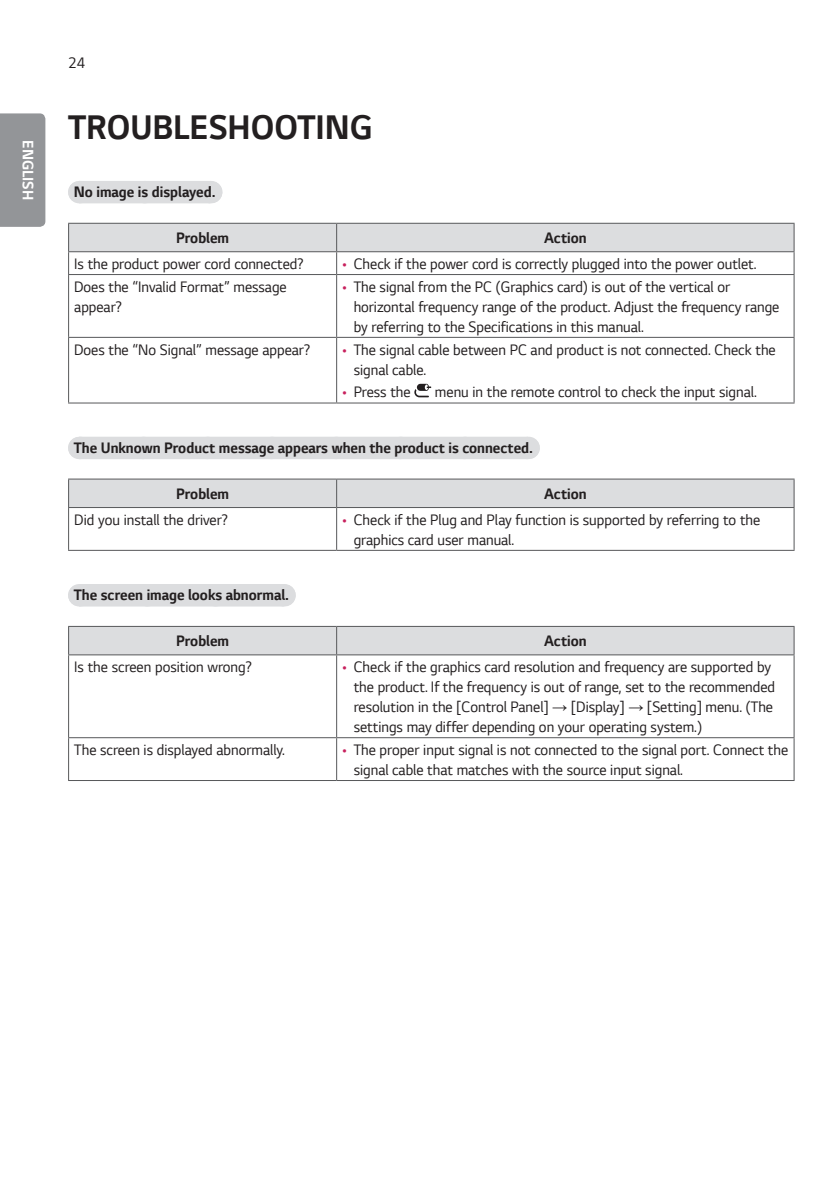
<style>
.page{position:relative;width:840px;height:1191px;background:#fff}
.page>*{position:absolute;margin:0;border:0;box-sizing:border-box;transform-origin:0 0}
.Title1{font:700 36px "LG Smart";color:#231f20;scale:.95 1}
.Body{font:16px/20px "LG Smart";color:#231f20;scale:.95 1}
.Gray_Title{font:700 16px "LG Smart";color:#231f20;scale:.95 1}
.Body_Bold_Center{font:700 16px "LG Smart";color:#231f20;scale:.95 1}
.t1{font:700 16px "LG Smart";color:#fff;scale:.95 1}
.s1{color:#c8205d}
.s2{font-family:"Arial"}
</style>
<div class="page">
<div style="left:0;top:113px;width:45px;height:114px;background:#939598"></div>
<div style="left:79px;top:181px;width:131px;height:22px;background:#dcdddf"></div>
<svg style="left:210px;top:181px;width:1px;height:22px"></svg>
<div style="left:79px;top:437px;width:448px;height:22px;background:#dcdddf"></div>
<svg style="left:527px;top:437px;width:1px;height:22px"></svg>
<div style="left:79px;top:584px;width:204px;height:22px;background:#dcdddf"></div>
<svg style="left:283px;top:584px;width:1px;height:22px"></svg>
<hr style="left:68px;top:274px;width:268px;height:1px;background:#57585a">
<hr style="left:68px;top:275px;width:1px;height:62px;background:#57585a">
<hr style="left:336px;top:274px;width:458px;height:1px;background:#57585a">
<hr style="left:336px;top:275px;width:1px;height:62px;background:#57585a">
<hr style="left:793px;top:275px;width:1px;height:62px;background:#57585a">
<hr style="left:68px;top:337px;width:268px;height:1px;background:#57585a">
<hr style="left:68px;top:338px;width:1px;height:64px;background:#57585a">
<hr style="left:336px;top:337px;width:458px;height:1px;background:#57585a">
<hr style="left:336px;top:338px;width:1px;height:64px;background:#57585a">
<hr style="left:793px;top:338px;width:1px;height:64px;background:#57585a">
<hr style="left:68px;top:402px;width:268px;height:1px;background:#57585a">
<hr style="left:336px;top:402px;width:458px;height:1px;background:#57585a">
<svg style="left:68px;top:223px;width:726px;height:51px"></svg>
<hr style="left:68px;top:251px;width:268px;height:1px;background:#57585a">
<hr style="left:336px;top:251px;width:458px;height:1px;background:#57585a">
<svg style="left:414px;top:384px;width:17px;height:13px"></svg>
<hr style="left:68px;top:508px;width:1px;height:42px;background:#57585a">
<hr style="left:336px;top:508px;width:1px;height:42px;background:#57585a">
<hr style="left:793px;top:508px;width:1px;height:42px;background:#57585a">
<hr style="left:68px;top:550px;width:268px;height:1px;background:#57585a">
<hr style="left:336px;top:550px;width:458px;height:1px;background:#57585a">
<hr style="left:68px;top:478px;width:268px;height:1px;background:#57585a">
<hr style="left:336px;top:478px;width:458px;height:1px;background:#57585a">
<div style="left:68px;top:479px;width:726px;height:28px;background:#dcdddf"></div>
<hr style="left:68px;top:507px;width:268px;height:1px;background:#57585a">
<hr style="left:336px;top:507px;width:458px;height:1px;background:#57585a">
<hr style="left:68px;top:655px;width:1px;height:82px;background:#57585a">
<hr style="left:336px;top:655px;width:1px;height:82px;background:#57585a">
<hr style="left:793px;top:655px;width:1px;height:82px;background:#57585a">
<hr style="left:68px;top:738px;width:1px;height:42px;background:#57585a">
<hr style="left:336px;top:738px;width:1px;height:42px;background:#57585a">
<hr style="left:793px;top:738px;width:1px;height:42px;background:#57585a">
<hr style="left:68px;top:737px;width:268px;height:1px;background:#57585a">
<hr style="left:68px;top:780px;width:268px;height:1px;background:#57585a">
<hr style="left:336px;top:737px;width:458px;height:1px;background:#57585a">
<hr style="left:336px;top:780px;width:458px;height:1px;background:#57585a">
<div style="left:68px;top:626px;width:726px;height:28px;background:#dcdddf"></div>
<hr style="left:68px;top:654px;width:268px;height:1px;background:#57585a">
<hr style="left:336px;top:654px;width:458px;height:1px;background:#57585a">
<p class="t1" style="left:39px;top:140px;width:65px;rotate:90deg">ENGLISH</p>
<p class="Body" style="left:68px;top:52px;width:20px">24</p>
<p class="Title1" style="left:68px;top:103px;width:322px">TROUBLESHOOTING</p>
<p class="Gray_Title" style="left:74px;top:181px;width:151px">No image is displayed.</p>
<p class="Body_Bold_Center" style="left:176px;top:227px;width:57px">Problem</p>
<p class="Body_Bold_Center" style="left:543px;top:227px;width:46px">Action</p>
<p class="Body" style="left:74px;top:253px;width:243px">Is the product power cord connected?</p>
<p class="Body" style="left:342px;top:253px;width:437px"><span class="s1">•</span> Check if the power cord is correctly plugged into the power outlet.</p>
<p class="Body" style="left:74px;top:276px;width:225px">Does the “Invalid Format” message appear?</p>
<p class="Body" style="left:353px;top:276px;width:449px;text-indent:-11px"><span class="s1">•</span> The signal from the PC (Graphics card) is out of the vertical or horizontal frequency range of the product. Adjust the frequency range by referring to the Specifications in this manual.</p>
<p class="Body" style="left:74px;top:339px;width:250px">Does the “No Signal” message appear?</p>
<p class="Body" style="left:353px;top:339px;width:445px;text-indent:-11px"><span class="s1">•</span> The signal cable between PC and product is not connected. Check the signal cable.</p>
<p class="Body" style="left:342px;top:381px;width:73px"><span class="s1">•</span> Press the</p>
<p class="Body" style="left:434px;top:381px;width:340px">menu in the remote control to check the input signal.</p>
<p class="Gray_Title" style="left:74px;top:437px;width:485px">The Unknown Product message appears when the product is connected.</p>
<p class="Body_Bold_Center" style="left:176px;top:483px;width:57px">Problem</p>
<p class="Body_Bold_Center" style="left:543px;top:483px;width:46px">Action</p>
<p class="Body" style="left:74px;top:509px;width:163px">Did you install the driver?</p>
<p class="Body" style="left:353px;top:509px;width:429px;text-indent:-11px"><span class="s1">•</span> Check if the Plug and Play function is supported by referring to the graphics card user manual.</p>
<p class="Gray_Title" style="left:74px;top:584px;width:228px">The screen image looks abnormal.</p>
<p class="Body_Bold_Center" style="left:176px;top:630px;width:57px">Problem</p>
<p class="Body_Bold_Center" style="left:543px;top:630px;width:46px">Action</p>
<p class="Body" style="left:74px;top:656px;width:188px">Is the screen position wrong?</p>
<p class="Body" style="left:353px;top:656px;width:445px;text-indent:-11px"><span class="s1">•</span> Check if the graphics card resolution and frequency are supported by the product. If the frequency is out of range, set to the recommended resolution in the [Control Panel] <span class="s2">→</span> [Display] <span class="s2">→</span> [Setting] menu. (The settings may differ depending on your operating system.)</p>
<p class="Body" style="left:74px;top:739px;width:223px">The screen is displayed abnormally.</p>
<p class="Body" style="left:353px;top:739px;width:458px;text-indent:-11px"><span class="s1">•</span> The proper input signal is not connected to the signal port. Connect the signal cable that matches with the source input signal.</p>
</div>
